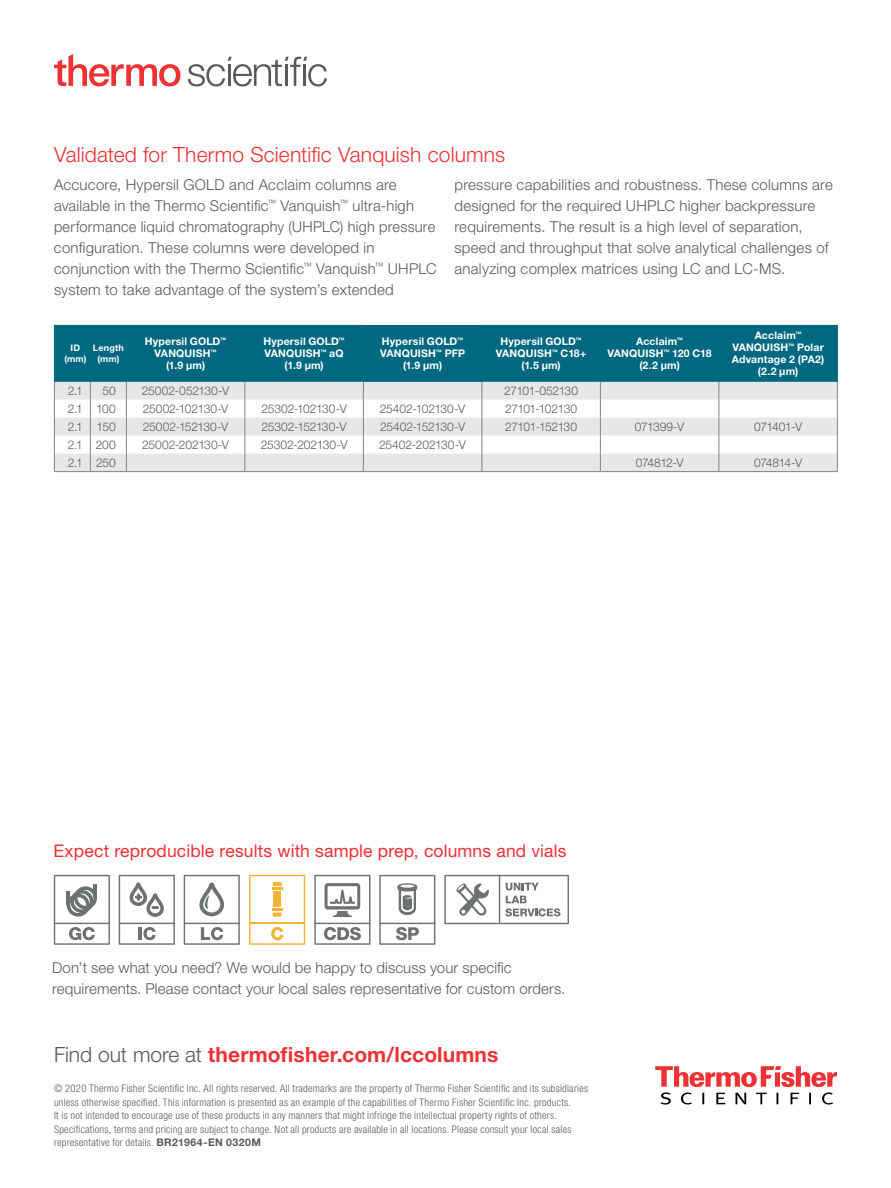
<style>
.page{position:relative;width:891px;height:1188px;background:#fff}
.page>*{position:absolute;margin:0;border:0;box-sizing:border-box;transform-origin:0 0}
.t1{font:300 21px "Helvetica Neue LT Std";letter-spacing:.01em;color:#ee3134}
.t2{font:700 21px "Helvetica Neue LT Std";letter-spacing:.005em;color:#ee3134}
.t3{font:17.4px "Helvetica Neue LT Std";letter-spacing:.01em;color:#ee3134}
.t4{font:300 15px/21px "Helvetica Neue LT Std";letter-spacing:.015em;color:#58595b}
.t5{font:300 12px "Helvetica Neue LTW1 G";letter-spacing:-.03em;color:#58595b}
.t6{font:300 12px "Helvetica Neue LTW1 G";letter-spacing:-.005em;color:#58595b}
.t7{font:300 condensed 10.5px/13.5px "Helvetica Neue LT Std";letter-spacing:.025em;color:#58595b}
.t8{font:700 10.5px/12px "Helvetica Neue LTW1 G";letter-spacing:.015em;color:#fff;text-align:center}
.t9{font:700 9px/10.5px "Helvetica Neue LTW1 G";letter-spacing:.02em;color:#fff;text-align:center}
.s1{font-weight:300;color:#58595b}
.s2{font-weight:700;font-stretch:normal}
</style>
<div class="page">
<svg style="left:655px;top:1066px;width:182px;height:39px"></svg>
<svg style="left:54px;top:875px;width:56px;height:70px"></svg>
<svg style="left:184px;top:875px;width:56px;height:70px"></svg>
<hr style="left:184px;top:923px;width:56px;height:1px;background:#6e7171">
<svg style="left:314px;top:875px;width:56px;height:70px"></svg>
<hr style="left:314px;top:923px;width:56px;height:1px;background:#6e7171">
<svg style="left:249px;top:875px;width:56px;height:70px"></svg>
<hr style="left:250px;top:923px;width:54px;height:1px;background:#f4b333">
<svg style="left:379px;top:875px;width:56px;height:70px"></svg>
<hr style="left:379px;top:923px;width:56px;height:1px;background:#6e7171">
<svg style="left:119px;top:875px;width:56px;height:70px"></svg>
<svg style="left:444px;top:875px;width:125px;height:49px"></svg>
<div style="left:55px;top:325px;width:782px;height:57px;background:#006880"></div>
<div style="left:363px;top:325px;width:119px;height:57px;background:#006880"></div>
<svg style="left:55px;top:382px;width:782px;height:89px;fill:#e6e7e8"></svg>
<svg style="left:54px;top:382px;width:1px;height:89px"></svg>
<svg style="left:90px;top:382px;width:1px;height:89px"></svg>
<svg style="left:126px;top:382px;width:1px;height:89px"></svg>
<svg style="left:244px;top:382px;width:1px;height:89px"></svg>
<svg style="left:363px;top:382px;width:1px;height:89px"></svg>
<svg style="left:482px;top:382px;width:1px;height:89px"></svg>
<svg style="left:600px;top:382px;width:1px;height:89px"></svg>
<svg style="left:718px;top:382px;width:1px;height:89px"></svg>
<svg style="left:837px;top:382px;width:1px;height:89px"></svg>
<hr style="left:54px;top:471px;width:36px;height:1px;background:#808285">
<hr style="left:90px;top:471px;width:36px;height:1px;background:#808285">
<hr style="left:126px;top:471px;width:119px;height:1px;background:#808285">
<hr style="left:245px;top:471px;width:118px;height:1px;background:#808285">
<hr style="left:363px;top:471px;width:119px;height:1px;background:#808285">
<hr style="left:482px;top:471px;width:118px;height:1px;background:#808285">
<hr style="left:600px;top:471px;width:119px;height:1px;background:#808285">
<hr style="left:719px;top:471px;width:119px;height:1px;background:#808285">
<hr style="left:54px;top:325px;width:1px;height:57px;background:#006880">
<hr style="left:837px;top:325px;width:1px;height:57px;background:#006880">
<svg style="left:188px;top:57px;width:139px;height:29px"></svg>
<svg style="left:54px;top:54px;width:127px;height:32px"></svg>
<h1 class="t1" style="left:54px;top:142px;width:453px">Validated for Thermo Scientific Vanquish columns</h1>
<p class="t4" style="left:54px;top:174px;width:384px">Accucore, Hypersil GOLD and Acclaim columns are available in the Thermo Scientific<sup>™</sup> Vanquish<sup>™</sup> ultra-high performance liquid chromatography (UHPLC) high pressure configuration. These columns were developed in conjunction with the Thermo Scientific<sup>™</sup> Vanquish<sup>™</sup> UHPLC system to take advantage of the system’s extended</p>
<p class="t4" style="left:454px;top:174px;width:380px">pressure capabilities and robustness. These columns are designed for the required UHPLC higher backpressure requirements. The result is a high level of separation, speed and throughput that solve analytical challenges of analyzing complex matrices using LC and LC-MS.</p>
<p class="t9" style="left:64px;top:343px;width:23px">ID (mm)</p>
<p class="t9" style="left:93px;top:343px;width:32px">Length (mm)</p>
<p class="t8" style="left:145px;top:335px;width:83px">Hypersil GOLD<sup>™<br></sup>VANQUISH<sup>™ </sup>(1.9 µm)</p>
<p class="t8" style="left:263px;top:335px;width:83px">Hypersil GOLD<sup>™<br></sup>VANQUISH<sup>™</sup> aQ (1.9 µm)</p>
<p class="t8" style="left:380px;top:335px;width:87px">Hypersil GOLD<sup>™<br></sup>VANQUISH<sup>™</sup> PFP (1.9 µm)</p>
<p class="t8" style="left:496px;top:335px;width:92px">Hypersil GOLD<sup>™<br></sup>VANQUISH<sup>™</sup> C18+ (1.5 µm)</p>
<p class="t8" style="left:608px;top:335px;width:106px">Acclaim<sup>™<br></sup>VANQUISH<sup>™</sup> 120 C18 (2.2 µm)</p>
<p class="t8" style="left:732px;top:329px;width:94px">Acclaim<sup>™<br></sup>VANQUISH<sup>™</sup> Polar<br>Advantage 2 (PA2) (2.2 µm)</p>
<p class="t5" style="left:68px;top:383px;width:16px">2.1</p>
<p class="t5" style="left:103px;top:383px;width:15px">50</p>
<p class="t6" style="left:142px;top:383px;width:89px">25002-052130-V</p>
<p class="t5" style="left:504px;top:383px;width:75px">27101-052130</p>
<p class="t5" style="left:68px;top:401px;width:49px">2.1 100</p>
<p class="t6" style="left:143px;top:401px;width:87px">25002-102130-V</p>
<p class="t6" style="left:261px;top:401px;width:87px">25302-102130-V</p>
<p class="t6" style="left:380px;top:401px;width:87px">25402-102130-V</p>
<p class="t5" style="left:505px;top:401px;width:74px">27101-102130</p>
<p class="t5" style="left:68px;top:419px;width:49px">2.1 150</p>
<p class="t5" style="left:143px;top:419px;width:87px">25002-152130-V</p>
<p class="t5" style="left:262px;top:419px;width:87px">25302-152130-V</p>
<p class="t5" style="left:380px;top:419px;width:87px">25402-152130-V</p>
<p class="t5" style="left:505px;top:419px;width:73px">27101-152130</p>
<p class="t5" style="left:635px;top:419px;width:51px">071399-V</p>
<p class="t5" style="left:754px;top:419px;width:50px">071401-V</p>
<p class="t5" style="left:68px;top:437px;width:49px">2.1 200</p>
<p class="t6" style="left:142px;top:437px;width:88px">25002-202130-V</p>
<p class="t6" style="left:261px;top:437px;width:88px">25302-202130-V</p>
<p class="t6" style="left:379px;top:437px;width:88px">25402-202130-V</p>
<p class="t5" style="left:68px;top:455px;width:49px">2.1 250</p>
<p class="t5" style="left:636px;top:455px;width:49px">074812-V</p>
<p class="t5" style="left:754px;top:455px;width:50px">074814-V</p>
<p class="t3" style="left:53px;top:840px;width:515px">Expect reproducible results with sample prep, columns and vials</p>
<p class="t4" style="left:52px;top:956px;width:515px">Don’t see what you need? We would be happy to discuss your specific requirements. Please contact your local sales representative for custom orders.</p>
<h1 class="t2" style="left:54px;top:1042px;width:446px"><span class="s1">Find out more at</span> thermofisher.com/lccolumns</h1>
<p class="t7" style="left:54px;top:1081px;width:536px">© 2020 Thermo Fisher Scientific Inc. All rights reserved. All trademarks are the property of Thermo Fisher Scientific and its subsidiaries unless otherwise specified. This information is presented as an example of the capabilities of Thermo Fisher Scientific Inc. products.<br>It is not intended to encourage use of these products in any manners that might infringe the intellectual property rights of others.<br>Specifications, terms and pricing are subject to change. Not all products are available in all locations. Please consult your local sales representative for details. <span class="s2">BR21964-EN 0320M</span></p>
</div>
